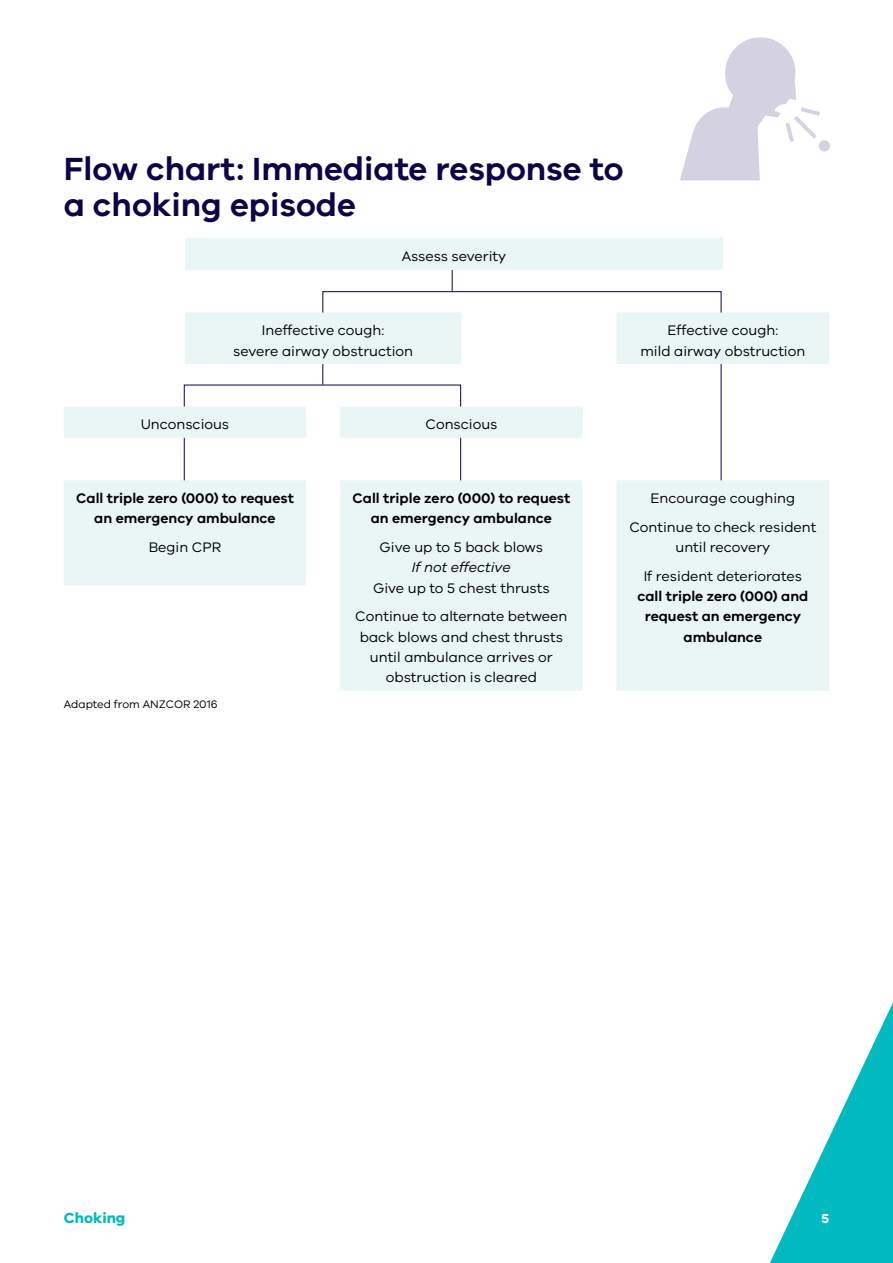
<style>
.page{position:relative;width:893px;height:1263px;background:#fff}
.page>*{position:absolute;margin:0;border:0;box-sizing:border-box;transform-origin:0 0}
.t1{font:600 33px/36px "VIC";color:#100249}
.t2{font:700 15px "VIC";color:#00bac0}
.t3{font:14.25px/20.2px "VIC";color:#000;text-align:center}
.t4{font:600 14.25px/20.2px "VIC";color:#000;text-align:center}
.t5{font:italic 14.25px "VIC";color:#000}
.t6{font:700 13.5px "VIC";color:#fff}
.t7{font:11.25px "VIC";color:#000}
</style>
<div class="page">
<svg style="left:770px;top:1002px;width:123px;height:261px"></svg>
<div style="left:819px;top:140px;width:11px;height:11px;background:#d4d2e0;border-radius:50%"></div>
<svg style="left:680px;top:37px;width:140px;height:143px"></svg>
<svg style="left:322px;top:291px;width:400px;height:21px"></svg>
<svg style="left:452px;top:270px;width:1px;height:21px"></svg>
<div style="left:185px;top:239px;width:538px;height:31px;background:#e9f6f5"></div>
<svg style="left:64px;top:312px;width:765px;height:379px;fill:#e9f6f5"></svg>
<h1 class="t1" style="left:64px;top:150px;width:561px">Flow chart: Immediate response to a choking episode</h1>
<p class="t3" style="left:402px;top:246px;width:106px">Assess severity</p>
<p class="t3" style="left:233px;top:320px;width:182px">Ineffective cough:<br>severe airway obstruction</p>
<p class="t3" style="left:640px;top:320px;width:166px">Effective cough:<br>mild airway obstruction</p>
<p class="t3" style="left:141px;top:414px;width:90px">Unconscious</p>
<p class="t3" style="left:425px;top:414px;width:73px">Conscious</p>
<p class="t4" style="left:76px;top:488px;width:219px">Call triple zero (000) to request an emergency ambulance</p>
<p class="t3" style="left:149px;top:537px;width:74px">Begin CPR</p>
<p class="t7" style="left:64px;top:698px;width:155px">Adapted from ANZCOR 2016</p>
<p class="t4" style="left:352px;top:488px;width:219px">Call triple zero (000) to request an emergency ambulance</p>
<p class="t3" style="left:380px;top:537px;width:165px">Give up to 5 back blows</p>
<p class="t5" style="left:412px;top:559px;width:101px">If not effective</p>
<p class="t3" style="left:355px;top:573px;width:214px;line-height:28.8px">Give up to 5 chest thrusts<br>Continue to alternate between</p>
<p class="t3" style="left:360px;top:626px;width:205px">back blows and chest thrusts until ambulance arrives or obstruction is cleared</p>
<p class="t3" style="left:629px;top:483px;width:189px;line-height:28.8px">Encourage coughing<br>Continue to check resident</p>
<p class="t3" style="left:644px;top:532px;width:160px;line-height:28.8px">until recovery<br>If resident deteriorates</p>
<p class="t4" style="left:637px;top:586px;width:172px">call triple zero (000) and request an emergency ambulance</p>
<p class="t2" style="left:64px;top:1208px;width:63px">Choking</p>
<p class="t6" style="left:821px;top:1210px;width:9px">5</p>
</div>
